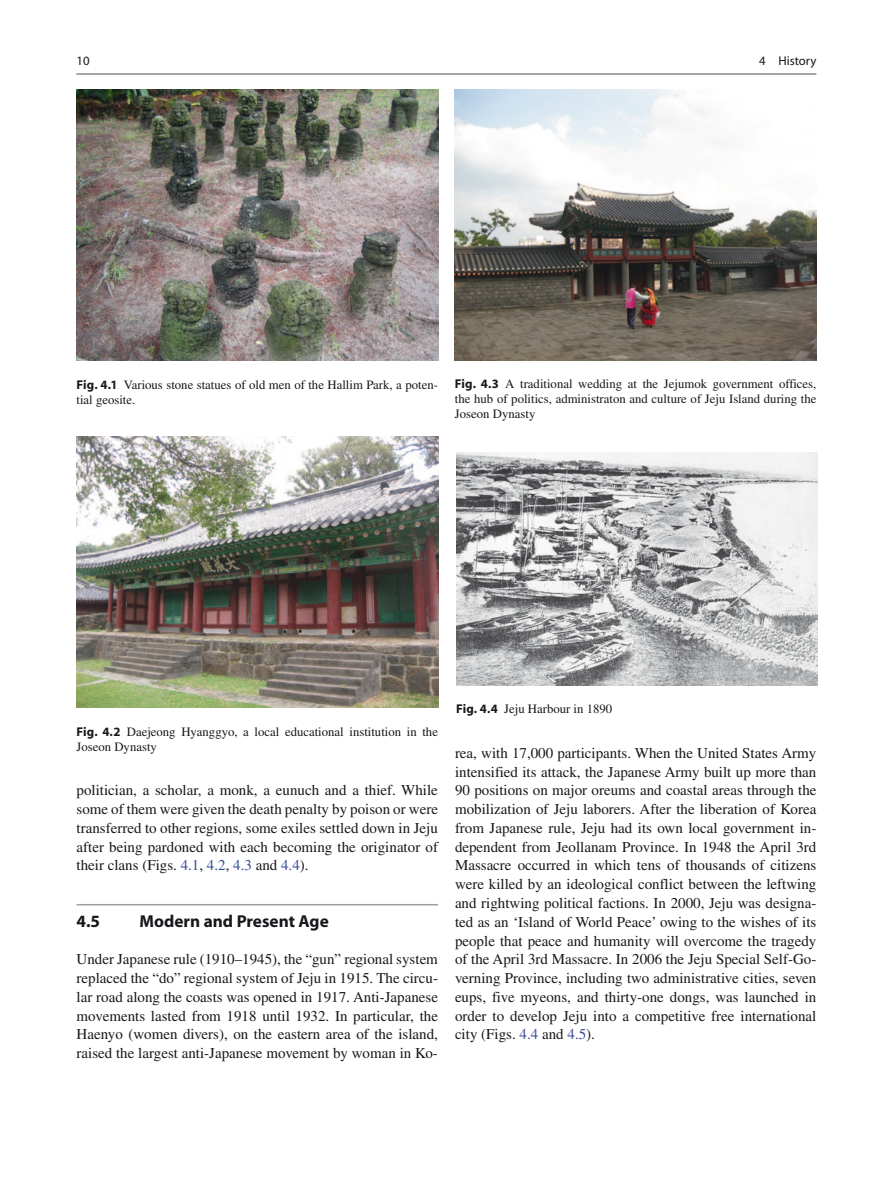
<style>
.page{position:relative;width:893px;height:1187px;background:#fff}
.page>*{position:absolute;margin:0;border:0;box-sizing:border-box;transform-origin:0 0}
.t1{font:700 17.25px "Myriad";color:#1a171c}
.t2{font:15px/18.8px "Times";color:#1a171c;text-align:justify}
.t3{font:12.75px/15px "Times";color:#1a171c}
.t4{font:12.75px "Myriad";color:#1a171c}
.s1{font-family:"Myriad";font-weight:700}
.s2{color:#324a97}
</style>
<div class="page">
<hr style="left:76px;top:73px;width:740px;height:2px;background:#9d9ea0">
<hr style="left:77px;top:903px;width:361px;height:2px;background:#9d9ea0">
<img style="left:77px;top:89px;width:361px;height:271px">
<img style="left:77px;top:436px;width:361px;height:271px">
<img style="left:455px;top:89px;width:361px;height:271px">
<img style="left:456px;top:452px;width:361px;height:233px">
<p class="t4" style="left:76px;top:54px;width:15px">10</p>
<p class="t4" style="left:759px;top:54px;width:59px">4 History</p>
<p class="t3" style="left:77px;top:377px;width:363px"><span class="s1">Fig. 4.1</span> Various stone statues of old men of the Hallim Park, a poten&shy;tial geosite.</p>
<p class="t3" style="left:455px;top:376px;width:363px;text-align:justify"><span class="s1">Fig. 4.3</span> A traditional wedding at the Jejumok government offices, the hub of politics, administraton and culture of Jeju Island during the Joseon Dynasty</p>
<p class="t3" style="left:77px;top:723px;width:363px"><span class="s1">Fig. 4.2</span> Daejeong Hyanggyo, a local educational institution in the<br>Joseon Dynasty</p>
<p class="t2" style="left:77px;top:780px;width:363px">politician, a scholar, a monk, a eunuch and a thief. While some of them were given the death penalty by poison or were transferred to other regions, some exiles settled down in Jeju after being pardoned with each becoming the originator of their clans (Figs. <span class="s2">4.1</span>, <span class="s2">4.2</span>, <span class="s2">4.3</span> and <span class="s2">4.4</span>).</p>
<p class="t1" style="left:77px;top:912px;width:25px">4.5</p>
<p class="t1" style="left:140px;top:912px;width:191px">Modern and Present Age</p>
<p class="t2" style="left:77px;top:949px;width:363px">Under Japanese rule (1910–1945), the “gun” regional system replaced the “do” regional system of Jeju in 1915. The circu&shy;lar road along the coasts was opened in 1917. Anti-Japanese movements lasted from 1918 until 1932. In particular, the Haenyo (women divers), on the eastern area of the island, raised the largest anti-Japanese movement by woman in Ko-</p>
<p class="t3" style="left:456px;top:701px;width:158px"><span class="s1">Fig. 4.4</span> Jeju Harbour in 1890</p>
<p class="t2" style="left:455px;top:743px;width:363px">rea, with 17,000 participants. When the United States Army intensified its attack, the Japanese Army built up more than 90 positions on major oreums and coastal areas through the mobilization of Jeju laborers. After the liberation of Korea from Japanese rule, Jeju had its own local government in&shy;dependent from Jeollanam Province. In 1948 the April 3rd Massacre occurred in which tens of thousands of citizens were killed by an ideological conflict between the leftwing and rightwing political factions. In 2000, Jeju was designa&shy;ted as an ‘Island of World Peace’ owing to the wishes of its people that peace and humanity will overcome the tragedy of the April 3rd Massacre. In 2006 the Jeju Special Self-Go&shy;verning Province, including two administrative cities, seven eups, five myeons, and thirty-one dongs, was launched in order to develop Jeju into a competitive free international city (Figs. <span class="s2">4.4</span> and <span class="s2">4.5</span>).</p>
</div>
